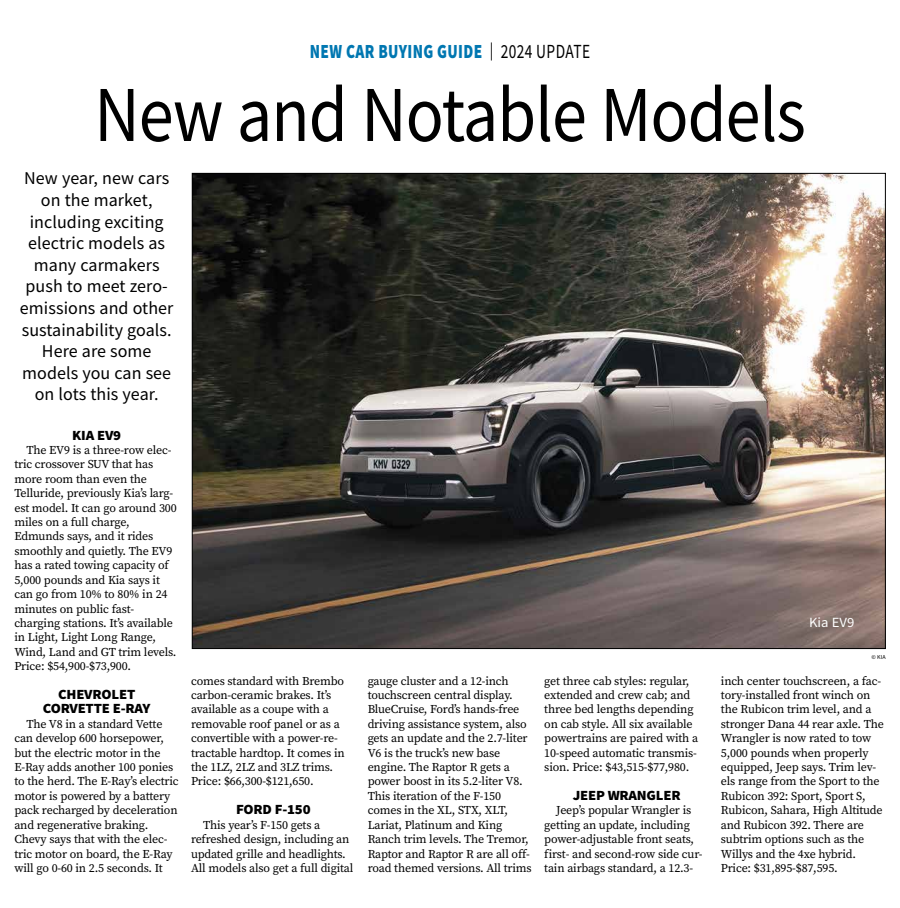
<style>
.page{position:relative;width:900px;height:908px;background:#fff}
.page>*{position:absolute;margin:0;border:0;box-sizing:border-box;transform-origin:0 0}
.t1{font:79.2px "Source Sans Pro";letter-spacing:-.015em;color:#000;scale:.89 1}
.t2{font:900 20px "Source Sans Pro";letter-spacing:.025em;color:#0077b1;scale:.77 1}
.t3{font:18px/21.6px "Source Sans Pro";letter-spacing:.005em;color:#000;text-align:center}
.t4{font:900 14px/14.4px "Source Sans Pro";letter-spacing:-.015em;color:#000;text-align:center;scale:1.05 1}
.t5{font:14px "Source Sans Pro";color:#fff;scale:1.05 1}
.t6{font:12px/14.4px "Source Serif Pro";letter-spacing:-.015em;color:#000}
.t7{font:6px "Source Sans Pro";color:#000}
.s1{font-weight:400;font-size:18px;color:#000}
.s2{font-weight:400;color:#000}
</style>
<div class="page">
<img style="left:194px;top:175px;width:690px;height:471px">
<h2 class="t2" style="left:310px;top:38px;width:365px">NEW CAR BUYING GUIDE <span class="s1">|</span> <span class="s2">2024 UPDATE</span></h2>
<h1 class="t1" style="left:94px;top:64px;width:801px">New and Notable Models</h1>
<h3 class="t3" style="left:20px;top:167px;width:155px">New year, new cars on the market, including exciting electric models as many carmakers push to meet zero&shy;emissions and other sustainability goals.<br>Here are some models you can see on lots this year.</h3>
<p class="t4" style="left:72px;top:427px;width:48px">KIA EV9</p>
<p class="t6" style="left:14px;top:442px;width:164px;text-indent:12px">The EV9 is a three-row elec&shy;tric crossover SUV that has more room than even the<br>Telluride, previously Kia’s larg&shy;est model. It can go around 300 miles on a full charge,<br>Edmunds says, and it rides smoothly and quietly. The EV9 has a rated towing capacity of<br>5,000 pounds and Kia says it can go from 10% to 80% in 24 minutes on public fast&shy;charging stations. It’s available in Light, Light Long Range,<br>Wind, Land and GT trim levels.<br>Price: $54,900-$73,900.</p>
<p class="t4" style="left:43px;top:686px;width:104px">CHEVROLET<br>CORVETTE E-RAY</p>
<p class="t6" style="left:14px;top:716px;width:166px;text-indent:12px">The V8 in a standard Vette can develop 600 horsepower, but the electric motor in the<br>E-Ray adds another 100 ponies to the herd. The E-Ray’s electric motor is powered by a battery pack recharged by deceleration and regenerative braking.<br>Chevy says that with the elec&shy;tric motor on board, the E-Ray will go 0-60 in 2.5 seconds. It</p>
<p class="t6" style="left:191px;top:673px;width:155px">comes standard with Brembo carbon-ceramic brakes. It’s available as a coupe with a removable roof panel or as a convertible with a power-re&shy;tractable hardtop. It comes in the 1LZ, 2LZ and 3LZ trims.<br>Price: $66,300-$121,650.</p>
<p class="t4" style="left:236px;top:802px;width:72px">FORD F-150</p>
<p class="t6" style="left:191px;top:817px;width:164px;text-indent:12px">This year’s F-150 gets a refreshed design, including an updated grille and headlights.<br>All models also get a full digital</p>
<p class="t6" style="left:368px;top:673px;width:166px">gauge cluster and a 12-inch touchscreen central display.<br>BlueCruise, Ford’s hands-free driving assistance system, also gets an update and the 2.7-liter<br>V6 is the truck’s new base engine. The Raptor R gets a power boost in its 5.2-liter V8.<br>This iteration of the F-150 comes in the XL, STX, XLT,<br>Lariat, Platinum and King<br>Ranch trim levels. The Tremor,<br>Raptor and Raptor R are all off&shy;road themed versions. All trims</p>
<p class="t6" style="left:544px;top:673px;width:155px">get three cab styles: regular, extended and crew cab; and three bed lengths depending on cab style. All six available powertrains are paired with a<br>10-speed automatic transmis&shy;sion. Price: $43,515-$77,980.</p>
<p class="t4" style="left:573px;top:787px;width:104px">JEEP WRANGLER</p>
<p class="t6" style="left:544px;top:802px;width:160px;text-indent:12px">Jeep’s popular Wrangler is getting an update, including power-adjustable front seats, first- and second-row side cur&shy;tain airbags standard, a 12.3-</p>
<p class="t5" style="left:809px;top:613px;width:45px">Kia EV9</p>
<p class="t7" style="left:872px;top:653px;width:15px">© KIA</p>
<p class="t6" style="left:721px;top:673px;width:164px">inch center touchscreen, a fac&shy;tory-installed front winch on the Rubicon trim level, and a stronger Dana 44 rear axle. The<br>Wrangler is now rated to tow<br>5,000 pounds when properly equipped, Jeep says. Trim lev&shy;els range from the Sport to the<br>Rubicon 392: Sport, Sport S,<br>Rubicon, Sahara, High Altitude and Rubicon 392. There are subtrim options such as the<br>Willys and the 4xe hybrid.<br>Price: $31,895-$87,595.</p>
</div>
